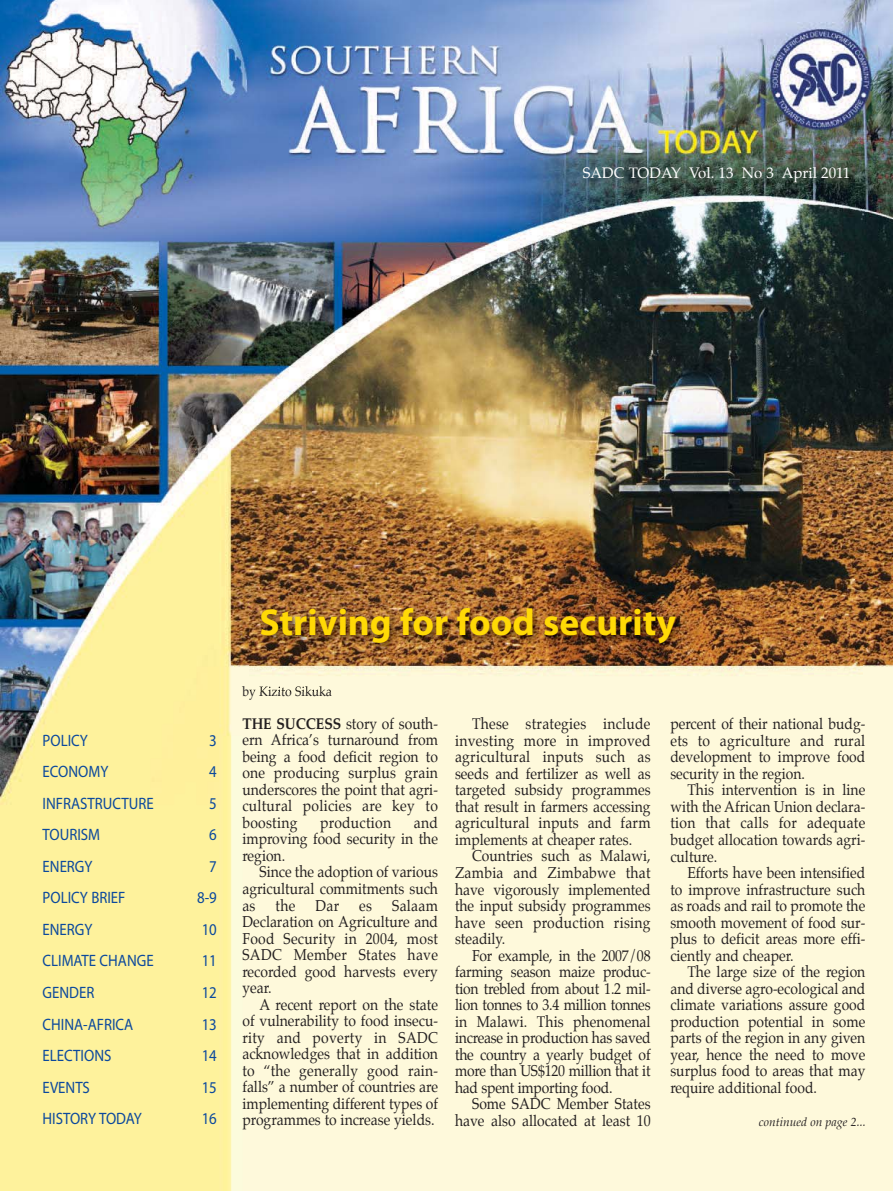
<style>
.page{position:relative;width:893px;height:1191px;background:#fff}
.page>*{position:absolute;margin:0;border:0;box-sizing:border-box;transform-origin:0 0}
.t1{font:700 37.5px "Myriad Pro";color:#ffd906}
.t2{font:16.5px "Myriad Pro";color:#0c499c;scale:.9 1}
.t3{font:15.45px/16.5px "Palatino";color:#231f20;text-align:justify;scale:.9 1}
.t4{font:15.45px "Palatino";letter-spacing:.02em;color:#231f20;scale:.9 1}
.t5{font:15px "Palatino";color:#fff}
.t6{font:13.5px "Palatino";color:#231f20;scale:.9 1}
.t7{font:italic 12px "Palatino";color:#231f20}
.s1{font-weight:700}
</style>
<div class="page">
<img style="left:1px;top:0;width:892px;height:1190px">
<img style="left:249px;top:595px;width:614px;height:96px">
<img style="left:249px;top:686px;width:22px;height:5px">
<p class="t5" style="left:583px;top:166px;width:269px">SADC TODAY Vol. 13 No 3 April 2011</p>
<p class="t2" style="left:43px;top:734px;width:52px">POLICY</p>
<p class="t2" style="left:209px;top:734px;width:10px">3</p>
<p class="t2" style="left:43px;top:765px;width:75px">ECONOMY</p>
<p class="t2" style="left:209px;top:765px;width:10px">4</p>
<p class="t2" style="left:43px;top:797px;width:125px">INFRASTRUCTURE</p>
<p class="t2" style="left:209px;top:797px;width:10px">5</p>
<p class="t2" style="left:43px;top:828px;width:66px">TOURISM</p>
<p class="t2" style="left:209px;top:828px;width:10px">6</p>
<p class="t2" style="left:43px;top:860px;width:57px">ENERGY</p>
<p class="t2" style="left:209px;top:860px;width:10px">7</p>
<p class="t2" style="left:43px;top:891px;width:94px">POLICY BRIEF</p>
<p class="t2" style="left:197px;top:891px;width:23px">8-9</p>
<p class="t2" style="left:43px;top:923px;width:57px">ENERGY</p>
<p class="t2" style="left:202px;top:923px;width:18px">10</p>
<p class="t2" style="left:43px;top:954px;width:125px">CLIMATE CHANGE</p>
<p class="t2" style="left:202px;top:954px;width:18px">11</p>
<p class="t2" style="left:43px;top:986px;width:59px">GENDER</p>
<p class="t2" style="left:202px;top:986px;width:18px">12</p>
<p class="t2" style="left:43px;top:1017px;width:102px">CHINA-AFRICA</p>
<p class="t2" style="left:202px;top:1017px;width:18px">13</p>
<p class="t2" style="left:43px;top:1049px;width:78px">ELECTIONS</p>
<p class="t2" style="left:202px;top:1049px;width:18px">14</p>
<p class="t2" style="left:43px;top:1080px;width:54px">EVENTS</p>
<p class="t2" style="left:202px;top:1080px;width:18px">15</p>
<p class="t2" style="left:43px;top:1112px;width:112px">HISTORY TODAY</p>
<p class="t2" style="left:202px;top:1112px;width:18px">16</p>
<h1 class="t1" style="left:259px;top:608px;width:418px">Striving for food security</h1>
<p class="t6" style="left:242px;top:685px;width:101px">by Kizito Sikuka</p>
<p class="t3" style="left:242px;top:716px;width:219px"><span class="s1">THE SUCCESS</span> story of south&shy;ern Africa’s turnaround from being a food deficit region to one producing surplus grain underscores the point that agri&shy;cultural policies are key to boosting</p>
<p class="t3" style="left:242px;top:815px;width:219px;text-indent:171px">and improving food security in the region.</p>
<p class="t3" style="left:242px;top:865px;width:219px;text-indent:17px">Since the adoption of various agricultural commitments such as</p>
<p class="t4" style="left:320px;top:815px;width:80px">production</p>
<p class="t3" style="left:276px;top:898px;width:24px">the</p>
<p class="t3" style="left:315px;top:898px;width:28px">Dar</p>
<p class="t3" style="left:359px;top:898px;width:16px">es</p>
<p class="t3" style="left:242px;top:898px;width:219px;text-indent:150px">Salaam Declaration on Agriculture and Food Security in 2004, most SADC Member States have recorded good harvests every year.</p>
<p class="t3" style="left:242px;top:997px;width:219px;text-indent:17px">A recent report on the state of vulnerability to food insecu&shy;rity and poverty in SADC acknowledges that in addition to “the generally good rain&shy;falls” a number of countries are implementing different types of programmes to increase yields.</p>
<p class="t3" style="left:455px;top:717px;width:219px;text-indent:17px">These strategies include investing more in improved agricultural inputs such as seeds and fertilizer as well as targeted subsidy programmes that result in farmers accessing agricultural inputs and farm implements at cheaper rates.</p>
<p class="t3" style="left:455px;top:849px;width:219px;text-indent:17px">Countries such as Malawi, Zambia and Zimbabwe that have vigorously implemented the input subsidy programmes have seen production rising steadily.</p>
<p class="t3" style="left:455px;top:948px;width:219px;text-indent:17px">For example, in the 2007/08 farming season maize produc&shy;tion trebled from about 1.2 mil&shy;lion tonnes to 3.4 million tonnes in Malawi. This phenomenal increase in production has saved the country a yearly budget of more than US$120 million that it had spent importing food.</p>
<p class="t3" style="left:455px;top:1096px;width:219px;text-align:right">Some SADC Member States have also allocated at least 10</p>
<p class="t3" style="left:670px;top:717px;width:218px">percent of their national budg&shy;ets to agriculture and rural development to improve food security in the region.</p>
<p class="t3" style="left:670px;top:783px;width:218px;text-indent:17px">This intervention is in line with the African Union declara&shy;tion that calls for adequate budget allocation towards agri&shy;culture.</p>
<p class="t3" style="left:670px;top:865px;width:218px;text-indent:17px">Efforts have been intensified to improve infrastructure such as roads and rail to promote the smooth movement of food sur&shy;plus to deficit areas more effi&shy;ciently and cheaper.</p>
<p class="t3" style="left:670px;top:964px;width:218px;text-indent:17px">The large size of the region and diverse agro-ecological and climate variations assure good production potential in some parts of the region in any given year, hence the need to move surplus food to areas that may require additional food.</p>
<p class="t7" style="left:759px;top:1116px;width:109px">continued on page 2...</p>
</div>
